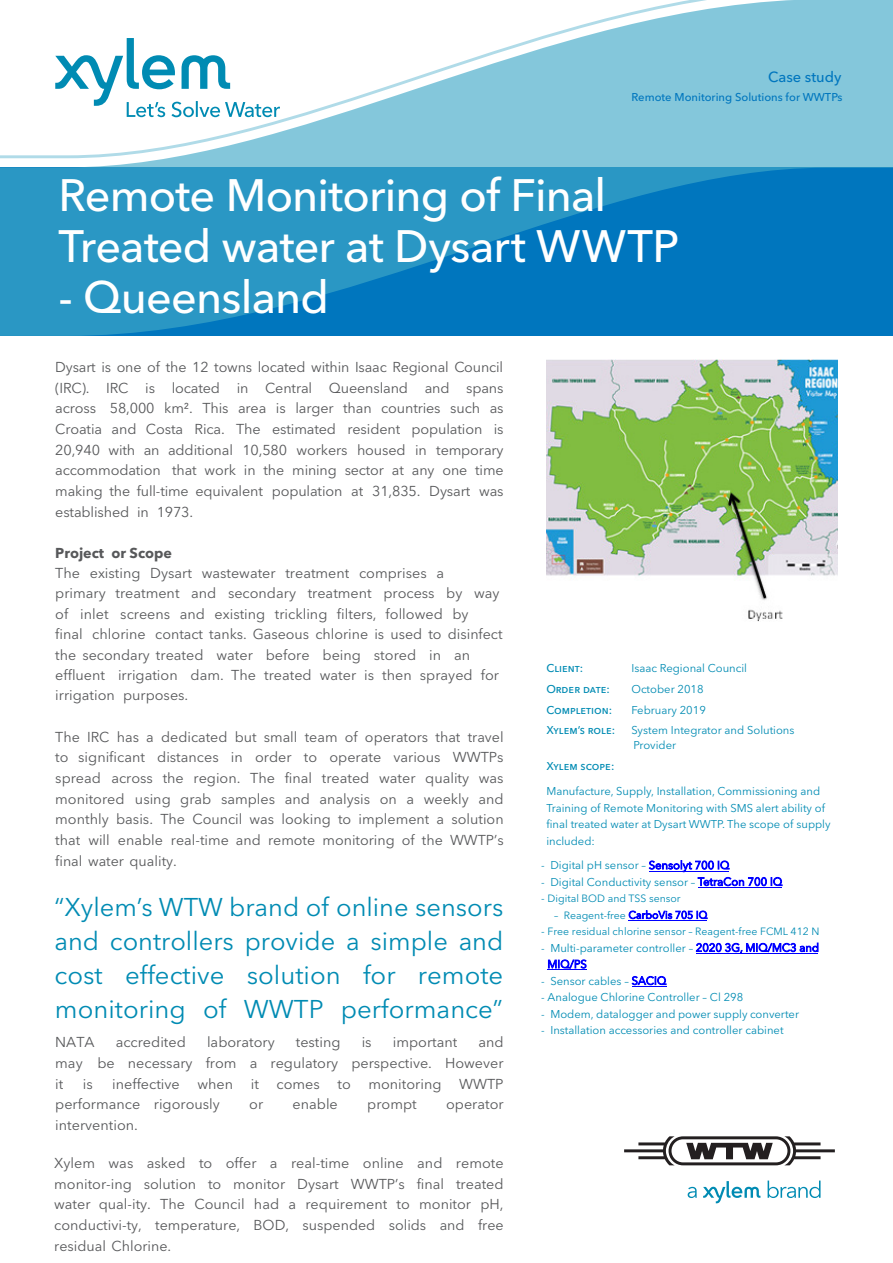
<style>
.page{position:relative;width:893px;height:1263px;background:#fff}
.page>*{position:absolute;margin:0;border:0;box-sizing:border-box;transform-origin:0 0}
.CS_Headline{font:500 45px/51px "Avenir Next LT Pro";letter-spacing:-.015em;color:#fff}
.Body_text{font:25.5px/34px "Avenir Next LT Pro";color:#008bb3;text-align:justify}
.Body_text-2{font:500 14.7px "Avenir Next LT Pro";color:#0076be}
.Body_text-3{font:14.25px/20.7px "Avenir Next LT Pro";color:#57585a;text-align:justify}
.CS_supporting_facts{font:11.25px/16.5px "Avenir Next LT Pro";color:#008bb3}
.SC_supporting__space{font:11.25px/15px "Avenir Next LT Pro";color:#008bb3}
.SC_supporting__space-2{font:500 11.25px "Avenir Next LT Pro";color:#008bb3}
.small_body_text{font:500 11.25px "Avenir Next LT Pro";color:#0076be}
.CS_supporting_facts-2{font:500 11.25px "Avenir Next LT Pro";color:#008bb3}
.CS_supporting_facts-3{font:10.5px "Avenir Next LT Pro";color:#008bb3}
.s1{font-weight:700}
.s2{color:#00f}
.s3{font-size:11.25px}
</style>
<div class="page">
<svg style="left:0;top:158px;width:893px;height:178px;background:#1c8ac2"></svg>
<svg style="left:0;top:0;width:893px;height:158px"></svg>
<svg style="left:55px;top:38px;width:225px;height:79px"></svg>
<img style="left:546px;top:360px;width:292px;height:262px">
<svg style="left:688px;top:1180px;width:132px;height:23px"></svg>
<svg style="left:624px;top:1136px;width:211px;height:29px"></svg>
<hr style="left:649px;top:871px;width:80px;height:1px;background:#00f">
<hr style="left:698px;top:887px;width:84px;height:1px;background:#00f">
<hr style="left:629px;top:920px;width:78px;height:1px;background:#00f">
<hr style="left:697px;top:953px;width:121px;height:1px;background:#00f">
<hr style="left:547px;top:970px;width:40px;height:1px;background:#00f">
<hr style="left:632px;top:986px;width:34px;height:1px;background:#00f">
<p class="Body_text-2" style="left:768px;top:68px;width:74px">Case study</p>
<p class="small_body_text" style="left:631px;top:90px;width:212px">Remote Monitoring Solutions for WWTPs</p>
<p class="CS_Headline" style="left:59px;top:169px;width:622px">Remote Monitoring of Final<br>Treated water at Dysart WWTP</p>
<p class="CS_Headline" style="left:59px;top:271px;width:272px">- Queensland</p>
<p class="Body_text-3" style="left:55px;top:357px;width:450px">Dysart is one of the 12 towns located within Isaac Regional Council (IRC). IRC is located in Central Queensland and spans across 58,000 km². This area is larger than countries such as Croatia and Costa Rica. The estimated resident population is 20,940 with an additional 10,580 workers housed in temporary accommodation that work in the mining sector at any one time making the full-time equivalent population at 31,835. Dysart was established in 1973.</p>
<p class="Body_text-3" style="left:55px;top:543px;width:449px;line-height:20.2px;text-align:left"><span class="s1">Project or Scope<br></span>The existing Dysart wastewater treatment comprises a<br>primary treatment and secondary treatment process by way of inlet screens and existing trickling filters, followed by<br>final chlorine contact tanks. Gaseous chlorine is used to disinfect the secondary treated water before being stored in an effluent irrigation dam. The treated water is then sprayed for irrigation purposes.</p>
<p class="Body_text-3" style="left:55px;top:726px;width:450px">The IRC has a dedicated but small team of operators that travel to significant distances in order to operate various WWTPs spread across the region. The final treated water quality was monitored using grab samples and analysis on a weekly and monthly basis. The Council was looking to implement a solution that will enable real-time and remote monitoring of the WWTP’s final water quality.</p>
<p class="Body_text" style="left:54px;top:890px;width:450px">“Xylem’s WTW brand of online sensors and controllers provide a simple and cost effective solution for remote monitoring of WWTP performance”</p>
<p class="Body_text-3" style="left:55px;top:1032px;width:41px">NATA</p>
<p class="Body_text-3" style="left:116px;top:1032px;width:72px">accredited</p>
<p class="Body_text-3" style="left:207px;top:1032px;width:69px">laboratory</p>
<p class="Body_text-3" style="left:296px;top:1032px;width:46px">testing</p>
<p class="Body_text-3" style="left:362px;top:1032px;width:11px">is</p>
<p class="Body_text-3" style="left:393px;top:1032px;width:66px">important</p>
<p class="Body_text-3" style="left:55px;top:1032px;width:450px;text-indent:423px">and may be necessary from a regulatory perspective. However it</p>
<p class="Body_text-3" style="left:55px;top:1073px;width:450px;text-indent:57px">ineffective when it comes to monitoring WWTP performance rigorously</p>
<p class="Body_text-3" style="left:83px;top:1073px;width:11px">is</p>
<p class="Body_text-3" style="left:249px;top:1094px;width:15px">or</p>
<p class="Body_text-3" style="left:293px;top:1094px;width:47px">enable</p>
<p class="Body_text-3" style="left:367px;top:1094px;width:51px">prompt</p>
<p class="Body_text-3" style="left:446px;top:1094px;width:59px">operator</p>
<p class="Body_text-3" style="left:55px;top:1115px;width:84px">intervention.</p>
<p class="Body_text-3" style="left:54px;top:1152px;width:451px">Xylem was asked to offer a real-time online and remote monitor-ing solution to monitor Dysart WWTP’s final treated water qual-ity. The Council had a requirement to monitor pH, conductivi-ty, temperature, BOD, suspended solids and free residual Chlorine.</p>
<p class="SC_supporting__space-2" style="left:546px;top:661px;width:38px">Client:</p>
<p class="SC_supporting__space" style="left:631px;top:661px;width:117px">Isaac Regional Council</p>
<p class="SC_supporting__space-2" style="left:546px;top:682px;width:65px">Order date:</p>
<p class="SC_supporting__space" style="left:631px;top:681px;width:74px">October 2018</p>
<p class="SC_supporting__space-2" style="left:546px;top:703px;width:67px">Completion:</p>
<p class="SC_supporting__space" style="left:631px;top:702px;width:76px">February 2019</p>
<p class="SC_supporting__space-2" style="left:546px;top:723px;width:70px">Xylem’s role:</p>
<p class="SC_supporting__space" style="left:631px;top:723px;width:165px">System Integrator and Solutions<br>Provider</p>
<p class="CS_supporting_facts-2" style="left:546px;top:759px;width:69px">Xylem scope:</p>
<p class="CS_supporting_facts" style="left:546px;top:783px;width:286px">Manufacture, Supply, Installation, Commissioning and Training of Remote Monitoring with SMS alert ability of final treated water at Dysart WWTP. The scope of supply included:</p>
<p class="CS_supporting_facts" style="left:541px;top:857px;width:190px">- Digital pH sensor – <span class="s2">Sensolyt 700 IQ</span></p>
<p class="CS_supporting_facts" style="left:541px;top:873px;width:243px">- Digital Conductivity sensor – <span class="s2">TetraCon 700 IQ</span></p>
<p class="CS_supporting_facts-3" style="left:541px;top:892px;width:141px"><span class="s3">-</span> Digital BOD and TSS sensor</p>
<p class="CS_supporting_facts-3" style="left:554px;top:909px;width:155px">– Reagent-free <span class="s2">CarboVis 705 IQ</span></p>
<p class="CS_supporting_facts-3" style="left:541px;top:925px;width:280px"><span class="s3">-</span> Free residual chlorine sensor – Reagent-free FCML 412 N</p>
<p class="CS_supporting_facts" style="left:547px;top:939px;width:273px;text-indent:-6px">- Multi-parameter controller – <span class="s2">2020 3G, MIQ/MC3 and<br>MIQ/PS</span></p>
<p class="CS_supporting_facts" style="left:541px;top:972px;width:127px">- Sensor cables – <span class="s2">SACIQ</span></p>
<p class="CS_supporting_facts" style="left:541px;top:989px;width:204px">- Analogue Chlorine Controller – Cl 298</p>
<p class="CS_supporting_facts" style="left:541px;top:1005px;width:259px">- Modem, datalogger and power supply converter</p>
<p class="CS_supporting_facts" style="left:541px;top:1022px;width:244px">- Installation accessories and controller cabinet</p>
</div>
